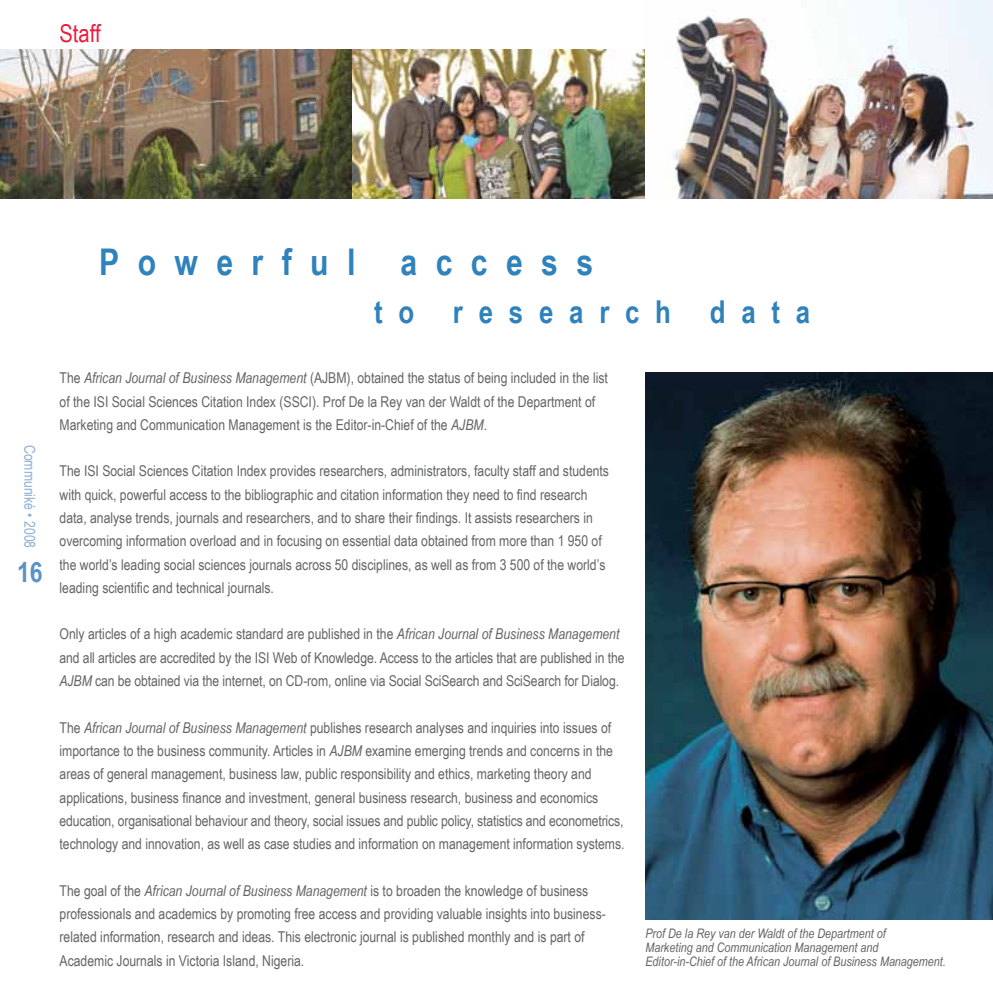
<style>
.page{position:relative;width:993px;height:993px;background:#fff}
.page>*{position:absolute;margin:0;border:0;box-sizing:border-box;transform-origin:0 0}
.t1{font:700 36.75px "Arial Narrow";letter-spacing:.5em;color:#2f82bb}
.t2{font:700 31.5px "Arial Narrow";letter-spacing:.5em;color:#2f82bb}
.t3{font:700 28px "Arial Narrow";color:#5c93c6}
.t4{font:24.5px "Arial Narrow";color:#ed1a3b}
.t5{font:14.88px/23.3px "Arial Narrow";color:#636466}
.t6{font:14.88px "Arial Narrow";color:#8dafd6}
.t7{font:italic 13.12px/14px "Arial Narrow";color:#636466}
.s1{font-style:italic}
</style>
<div class="page">
<img style="left:0;top:50px;width:645px;height:148px">
<img style="left:672px;top:0;width:320px;height:198px">
<img style="left:645px;top:372px;width:347px;height:547px">
<h3 class="t4" style="left:60px;top:16px;width:42px">Staff</h3>
<h1 class="t1" style="left:99px;top:234px;width:495px">Powerful access</h1>
<h2 class="t2" style="left:374px;top:287px;width:437px">to research data</h2>
<p class="t6" style="left:41px;top:444px;width:105px;rotate:90deg">Communiké • 2008</p>
<h3 class="t3" style="left:17px;top:550px;width:27px">16</h3>
<p class="t5" style="left:60px;top:365px;width:549px">The <span class="s1">African Journal of Business Management</span> (AJBM), obtained the status of being included in the list of the ISI Social Sciences Citation Index (SSCI). Prof De la Rey van der Waldt of the Department of<br>Marketing and Communication Management is the Editor-in-Chief of the <span class="s1">AJBM</span>.</p>
<p class="t5" style="left:60px;top:459px;width:551px">The ISI Social Sciences Citation Index provides researchers, administrators, faculty staff and students with quick, powerful access to the bibliographic and citation information they need to find research data, analyse trends, journals and researchers, and to share their findings. It assists researchers in overcoming information overload and in focusing on essential data obtained from more than 1 950 of the world’s leading social sciences journals across 50 disciplines, as well as from 3 500 of the world’s leading scientific and technical journals.</p>
<p class="t5" style="left:60px;top:621px;width:566px">Only articles of a high academic standard are published in the <span class="s1">African Journal of Business Management </span>and all articles are accredited by the ISI Web of Knowledge. Access to the articles that are published in the<br><span class="s1">AJBM</span> can be obtained via the internet, on CD-rom, online via Social SciSearch and SciSearch for Dialog.</p>
<p class="t5" style="left:60px;top:715px;width:566px">The <span class="s1">African Journal of Business Management</span> publishes research analyses and inquiries into issues of importance to the business community. Articles in <span class="s1">AJBM</span> examine emerging trends and concerns in the areas of general management, business law, public responsibility and ethics, marketing theory and applications, business finance and investment, general business research, business and economics education, organisational behaviour and theory, social issues and public policy, statistics and econometrics, technology and innovation, as well as case studies and information on management information systems.</p>
<p class="t5" style="left:60px;top:878px;width:547px">The goal of the <span class="s1">African Journal of Business Management</span> is to broaden the knowledge of business professionals and academics by promoting free access and providing valuable insights into business&shy;related information, research and ideas. This electronic journal is published monthly and is part of Academic Journals in Victoria Island, Nigeria.</p>
<p class="t7" style="left:645px;top:926px;width:302px">Prof De la Rey van der Waldt of the Department of<br>Marketing and Communication Management and<br>Editor-in-Chief of the African Journal of Business Management.</p>
</div>
